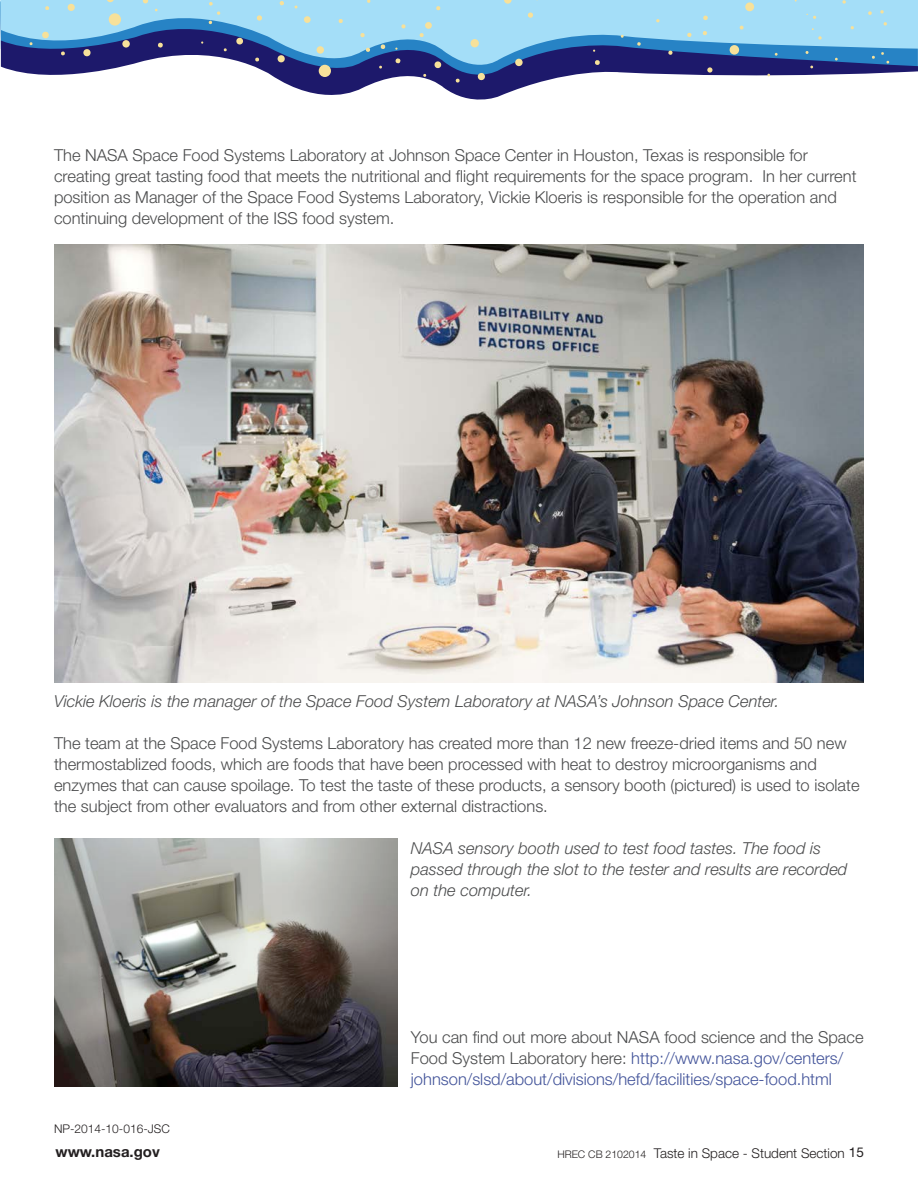
<style>
.page{position:relative;width:918px;height:1188px;background:#fff}
.page>*{position:absolute;margin:0;border:0;box-sizing:border-box;transform-origin:0 0}
.Content_text{font:300 16.5px/21px "Helvetica Neue LT Std";color:#4b4c4d}
.Content_text-2{font:italic 300 16.5px/21px "Helvetica Neue LT Std";color:#4b4c4d}
.Content_text-3{font:300 16.5px/21px "Helvetica Neue LT Std";color:#43549a}
.t1{font:700 15px "Helvetica Neue LT Std";color:#231f20}
.Content_text-4{font:300 13.5px "Helvetica Neue LT Std";color:#231f20}
.t2{font:300 12px "Helvetica Neue LT Std";color:#231f20}
.s1{color:#4b4c4d}
.s2{font-size:10.5px}
.s3{font-weight:400}
</style>
<div class="page">
<img style="left:54px;top:244px;width:810px;height:439px">
<img style="left:54px;top:838px;width:343px;height:248px">
<div style="left:0;top:0;width:918px;height:67px;background:#a4def8"></div>
<svg style="left:1px;top:14px;width:917px;height:86px"></svg>
<svg style="left:806px;top:14px;width:10px;height:5px"></svg>
<svg style="left:850px;top:26px;width:4px;height:4px"></svg>
<svg style="left:880px;top:10px;width:4px;height:4px"></svg>
<svg style="left:883px;top:22px;width:4px;height:4px"></svg>
<svg style="left:842px;top:0;width:4px;height:4px"></svg>
<svg style="left:868px;top:11px;width:4px;height:4px"></svg>
<svg style="left:279px;top:1px;width:5px;height:5px"></svg>
<svg style="left:208px;top:21px;width:4px;height:3px"></svg>
<svg style="left:142px;top:0;width:7px;height:4px"></svg>
<svg style="left:209px;top:2px;width:12px;height:13px"></svg>
<svg style="left:818px;top:36px;width:4px;height:4px"></svg>
<svg style="left:656px;top:19px;width:4px;height:4px"></svg>
<svg style="left:668px;top:50px;width:5px;height:5px"></svg>
<svg style="left:702px;top:31px;width:5px;height:5px"></svg>
<svg style="left:687px;top:32px;width:5px;height:5px"></svg>
<svg style="left:703px;top:15px;width:5px;height:5px"></svg>
<svg style="left:527px;top:12px;width:6px;height:6px"></svg>
<svg style="left:294px;top:5px;width:4px;height:4px"></svg>
<svg style="left:303px;top:16px;width:8px;height:7px"></svg>
<svg style="left:637px;top:42px;width:4px;height:4px"></svg>
<svg style="left:367px;top:0;width:4px;height:3px"></svg>
<svg style="left:436px;top:6px;width:5px;height:5px"></svg>
<svg style="left:338px;top:19px;width:5px;height:4px"></svg>
<svg style="left:401px;top:24px;width:5px;height:5px"></svg>
<svg style="left:366px;top:47px;width:4px;height:5px"></svg>
<svg style="left:360px;top:33px;width:5px;height:5px"></svg>
<svg style="left:419px;top:22px;width:13px;height:15px"></svg>
<svg style="left:380px;top:44px;width:6px;height:5px"></svg>
<svg style="left:256px;top:15px;width:6px;height:6px"></svg>
<svg style="left:707px;top:67px;width:6px;height:6px"></svg>
<svg style="left:740px;top:26px;width:4px;height:4px"></svg>
<div style="left:745px;top:2px;width:9px;height:9px;background:#f7e19a;border-radius:50%"></div>
<svg style="left:504px;top:0;width:8px;height:4px"></svg>
<svg style="left:45px;top:6px;width:4px;height:4px"></svg>
<svg style="left:67px;top:3px;width:8px;height:8px"></svg>
<svg style="left:107px;top:0;width:7px;height:2px"></svg>
<div style="left:109px;top:13px;width:12px;height:13px;background:#f7e19a;border-radius:50%"></div>
<svg style="left:158px;top:42px;width:5px;height:6px"></svg>
<svg style="left:61px;top:51px;width:4px;height:5px"></svg>
<svg style="left:29px;top:42px;width:4px;height:3px"></svg>
<svg style="left:42px;top:31px;width:7px;height:8px"></svg>
<svg style="left:83px;top:49px;width:8px;height:8px"></svg>
<div style="left:122px;top:40px;width:8px;height:8px;background:#f7e19a;border-radius:50%"></div>
<svg style="left:379px;top:65px;width:3px;height:4px"></svg>
<svg style="left:395px;top:58px;width:6px;height:6px"></svg>
<svg style="left:255px;top:57px;width:4px;height:5px"></svg>
<svg style="left:224px;top:48px;width:3px;height:4px"></svg>
<svg style="left:236px;top:37px;width:8px;height:8px"></svg>
<svg style="left:277px;top:55px;width:8px;height:8px"></svg>
<div style="left:317px;top:46px;width:7px;height:8px;background:#f7e19a;border-radius:50%"></div>
<div style="left:319px;top:65px;width:12px;height:12px;background:#f7e19a;border-radius:50%"></div>
<svg style="left:595px;top:60px;width:5px;height:5px"></svg>
<svg style="left:455px;top:78px;width:5px;height:5px"></svg>
<svg style="left:434px;top:61px;width:8px;height:8px"></svg>
<svg style="left:477px;top:72px;width:8px;height:9px"></svg>
<div style="left:515px;top:58px;width:8px;height:8px;background:#f7e19a;border-radius:50%"></div>
<div style="left:471px;top:39px;width:8px;height:8px;background:#f7e19a;border-radius:50%"></div>
<div style="left:730px;top:45px;width:9px;height:10px;background:#f7e19a;border-radius:50%"></div>
<p class="Content_text" style="left:54px;top:144px;width:804px">The NASA Space Food Systems Laboratory at Johnson Space Center in Houston, Texas is responsible for creating great tasting food that meets the nutritional and flight requirements for the space program. In her current position as Manager of the Space Food Systems Laboratory, Vickie Kloeris is responsible for the operation and continuing development of the ISS food system.</p>
<p class="Content_text-2" style="left:54px;top:691px;width:727px">Vickie Kloeris is the manager of the Space Food System Laboratory at NASA’s Johnson Space Center.</p>
<p class="Content_text" style="left:54px;top:732px;width:807px">The team at the Space Food Systems Laboratory has created more than 12 new freeze-dried items and 50 new thermostablized foods, which are foods that have been processed with heat to destroy microorganisms and enzymes that can cause spoilage. To test the taste of these products, a sensory booth (pictured) is used to isolate the subject from other evaluators and from other external distractions.</p>
<p class="Content_text-2" style="left:411px;top:838px;width:438px">NASA sensory booth used to test food tastes. The food is passed through the slot to the tester and results are recorded on the computer.</p>
<p class="t2" style="left:54px;top:1122px;width:117px">NP-2014-10-016-JSC</p>
<p class="Content_text-3" style="left:411px;top:1026px;width:454px"><span class="s1">You can find out more about NASA food science and the Space<br>Food System Laboratory here:</span> http://www.nasa.gov/centers/ johnson/slsd/about/divisions/hefd/facilities/space-food.html</p>
<p class="t1" style="left:56px;top:1143px;width:106px">www.nasa.gov</p>
<p class="Content_text-4" style="left:557px;top:1145px;width:308px"><span class="s2">HREC CB 2102014</span> Taste in Space - Student Section <span class="s3">15</span></p>
</div>
